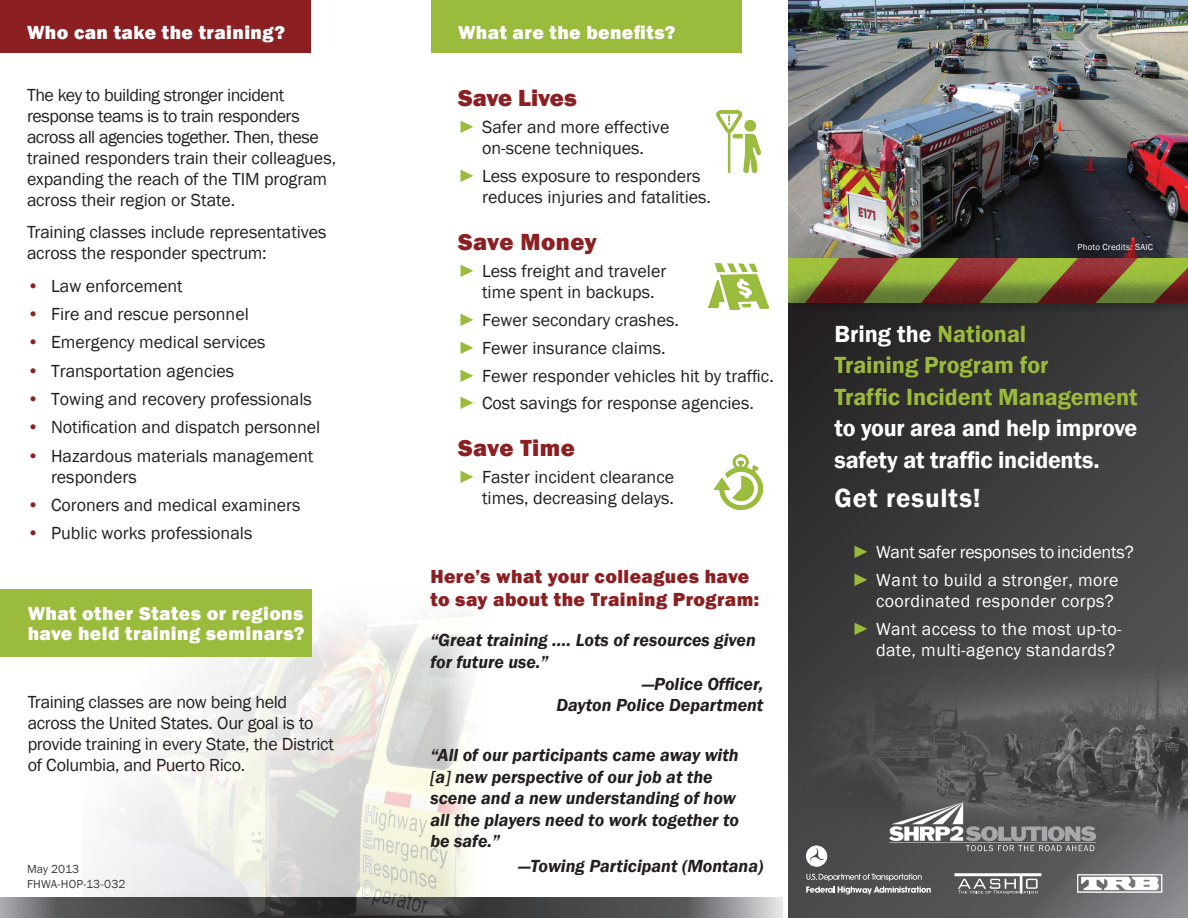
<style>
.page{position:relative;width:1188px;height:918px;background:#fff}
.page>*{position:absolute;margin:0;border:0;box-sizing:border-box;transform-origin:0 0}
.CH_Cover_Head1{font:600 27px "Franklin Gothic";letter-spacing:.035em;color:#fff}
.CH_Cover_Head1-2{font:600 24px/31.5px "Franklin Gothic";letter-spacing:-.005em;color:#fff}
.Head1{font:800 24px "Franklin Gothic";letter-spacing:.02em;color:#8b1f22}
.Head1-2{font:800 24px "Franklin Gothic";color:#8b1f22}
.blue_box_text{font:800 19.5px/19.5px "Franklin Gothic";letter-spacing:.02em;color:#fff}
.Head_2_red{font:800 19.5px/23.4px "Franklin Gothic";letter-spacing:.02em;color:#8b1f22}
.Body_12_pt{font:18px/21px "Franklin Gothic";color:#231f20}
.t1{font:italic 600 18px/21.6px "Franklin Gothic";color:#231f20}
.Body_12_pt-2{font:18px/21px "Franklin Gothic";letter-spacing:-.02em;color:#231f20}
.t2{font:18px/21px "Franklin Gothic";letter-spacing:.02em;color:#fff;text-align:right}
.t3{font:18px "Franklin Gothic";letter-spacing:-.01em;color:#fff}
.CH_Caption_Head{font:12px "Franklin Gothic";letter-spacing:.01em;color:#3e3e3f}
.CH_Caption_Head-2{font:9px "Franklin Gothic";letter-spacing:.025em;color:#fff}
.s1{color:#8b1f22}
.s2{color:#9abb3b}
</style>
<div class="page">
<svg style="left:788px;top:312px;width:400px;height:606px;background:#3e3d3f"></svg>
<svg style="left:0;top:897px;width:782px;height:21px;background:#616264"></svg>
<img style="left:788px;top:0;width:400px;height:258px">
<img style="left:797px;top:651px;width:391px;height:181px">
<div style="left:787px;top:291px;width:401px;height:21px;background:#231f20;opacity:.34"></div>
<img style="left:788px;top:258px;width:400px;height:45px">
<img style="left:82px;top:589px;width:409px;height:326px">
<div style="left:0;top:0;width:310px;height:52px;background:#8b1f22"></div>
<div style="left:0;top:589px;width:311px;height:68px;background:#9abb3b"></div>
<div style="left:431px;top:0;width:311px;height:52px;background:#9abb3b"></div>
<svg style="left:806px;top:874px;width:125px;height:21px;background:#777879"></svg>
<svg style="left:806px;top:846px;width:21px;height:21px"></svg>
<svg style="left:955px;top:873px;width:86px;height:21px"></svg>
<svg style="left:1077px;top:874px;width:85px;height:19px"></svg>
<img style="left:708px;top:263px;width:61px;height:46px">
<img style="left:716px;top:111px;width:44px;height:62px">
<img style="left:714px;top:454px;width:49px;height:56px">
<img style="left:890px;top:803px;width:206px;height:51px">
<p class="blue_box_text" style="left:27px;top:23px;width:260px">Who can take the training?</p>
<p class="Body_12_pt" style="left:27px;top:85px;width:311px">The key to building stronger incident response teams is to train responders across all agencies together. Then, these trained responders train their colleagues, expanding the reach of the TIM program across their region or State.</p>
<p class="Body_12_pt" style="left:27px;top:222px;width:301px">Training classes include representatives across the responder spectrum:</p>
<p class="Body_12_pt" style="left:27px;top:276px;width:157px"><span class="s1">•</span> Law enforcement</p>
<p class="Body_12_pt" style="left:27px;top:304px;width:223px"><span class="s1">•</span> Fire and rescue personnel</p>
<p class="Body_12_pt" style="left:27px;top:332px;width:240px"><span class="s1">•</span> Emergency medical services</p>
<p class="Body_12_pt" style="left:27px;top:361px;width:209px"><span class="s1">•</span> Transportation agencies</p>
<p class="Body_12_pt" style="left:27px;top:389px;width:286px"><span class="s1">•</span> Towing and recovery professionals</p>
<p class="Body_12_pt" style="left:27px;top:417px;width:295px"><span class="s1">•</span> Notification and dispatch personnel</p>
<p class="Body_12_pt" style="left:51px;top:445px;width:264px;line-height:21.6px;text-indent:-24px"><span class="s1">•</span> Hazardous materials management responders</p>
<p class="Body_12_pt" style="left:27px;top:495px;width:275px"><span class="s1">•</span> Coroners and medical examiners</p>
<p class="Body_12_pt" style="left:27px;top:523px;width:227px"><span class="s1">•</span> Public works professionals</p>
<p class="blue_box_text" style="left:28px;top:604px;width:278px">What other States or regions have held training seminars?</p>
<p class="Body_12_pt-2" style="left:28px;top:692px;width:308px">Training classes are now being held across the United States. Our goal is to provide training in every State, the District of Columbia, and Puerto Rico.</p>
<p class="blue_box_text" style="left:458px;top:23px;width:219px">What are the benefits?</p>
<p class="Head1-2" style="left:458px;top:82px;width:120px">Save Lives</p>
<p class="Body_12_pt" style="left:458px;top:117px;width:213px;text-align:center"><span class="s2">►</span> Safer and more effective on-scene techniques.</p>
<p class="Body_12_pt" style="left:482px;top:166px;width:231px;text-indent:-24px"><span class="s2">►</span> Less exposure to responders reduces injuries and fatalities.</p>
<p class="Head1" style="left:458px;top:226px;width:140px">Save Money</p>
<p class="Body_12_pt" style="left:482px;top:261px;width:186px;text-indent:-24px"><span class="s2">►</span> Less freight and traveler time spent in backups.</p>
<p class="Body_12_pt" style="left:458px;top:310px;width:222px"><span class="s2">►</span> Fewer secondary crashes.</p>
<p class="Body_12_pt" style="left:458px;top:338px;width:209px"><span class="s2">►</span> Fewer insurance claims.</p>
<p class="Body_12_pt" style="left:458px;top:365px;width:317px"><span class="s2">►</span> Fewer responder vehicles hit by traffic.</p>
<p class="Body_12_pt" style="left:458px;top:393px;width:297px"><span class="s2">►</span> Cost savings for response agencies.</p>
<p class="Head1" style="left:458px;top:432px;width:118px">Save Time</p>
<p class="Body_12_pt" style="left:458px;top:467px;width:218px;text-align:right"><span class="s2">►</span> Faster incident clearance times, decreasing delays.</p>
<p class="Head_2_red" style="left:430px;top:565px;width:330px">Here’s what your colleagues have to say about the Training Program:</p>
<p class="t1" style="left:430px;top:629px;width:327px">“Great training …. Lots of resources given for future use.”</p>
<p class="t1" style="left:556px;top:673px;width:209px;text-align:right">—Police Officer,<br>Dayton Police Department</p>
<p class="t1" style="left:430px;top:744px;width:310px">“All of our participants came away with [a] new perspective of our job at the scene and a new understanding of how all the players need to work together to be safe.”</p>
<p class="CH_Caption_Head" style="left:27px;top:861px;width:54px">May 2013</p>
<p class="t1" style="left:519px;top:855px;width:246px">—Towing Participant (Montana)</p>
<p class="CH_Caption_Head" style="left:27px;top:876px;width:100px">FHWA-HOP-13-032</p>
<p class="CH_Caption_Head-2" style="left:1078px;top:241px;width:77px">Photo Credits: SAIC</p>
<p class="CH_Cover_Head1-2" style="left:835px;top:318px;width:304px">Bring the <span class="s2">National<br>Training Program for<br>Traffic Incident Management </span>to your area and help improve safety at traffic incidents.</p>
<p class="CH_Cover_Head1" style="left:835px;top:481px;width:148px">Get results!</p>
<p class="t3" style="left:852px;top:541px;width:283px"><span class="s2">►</span> Want safer responses to incidents?</p>
<p class="t2" style="left:852px;top:570px;width:268px"><span class="s2">►</span> Want to build a stronger, more coordinated responder corps?</p>
<p class="t2" style="left:876px;top:619px;width:247px;text-align:left;text-indent:-24px"><span class="s2">►</span> Want access to the most up-to&shy;date, multi-agency standards?</p>
</div>
